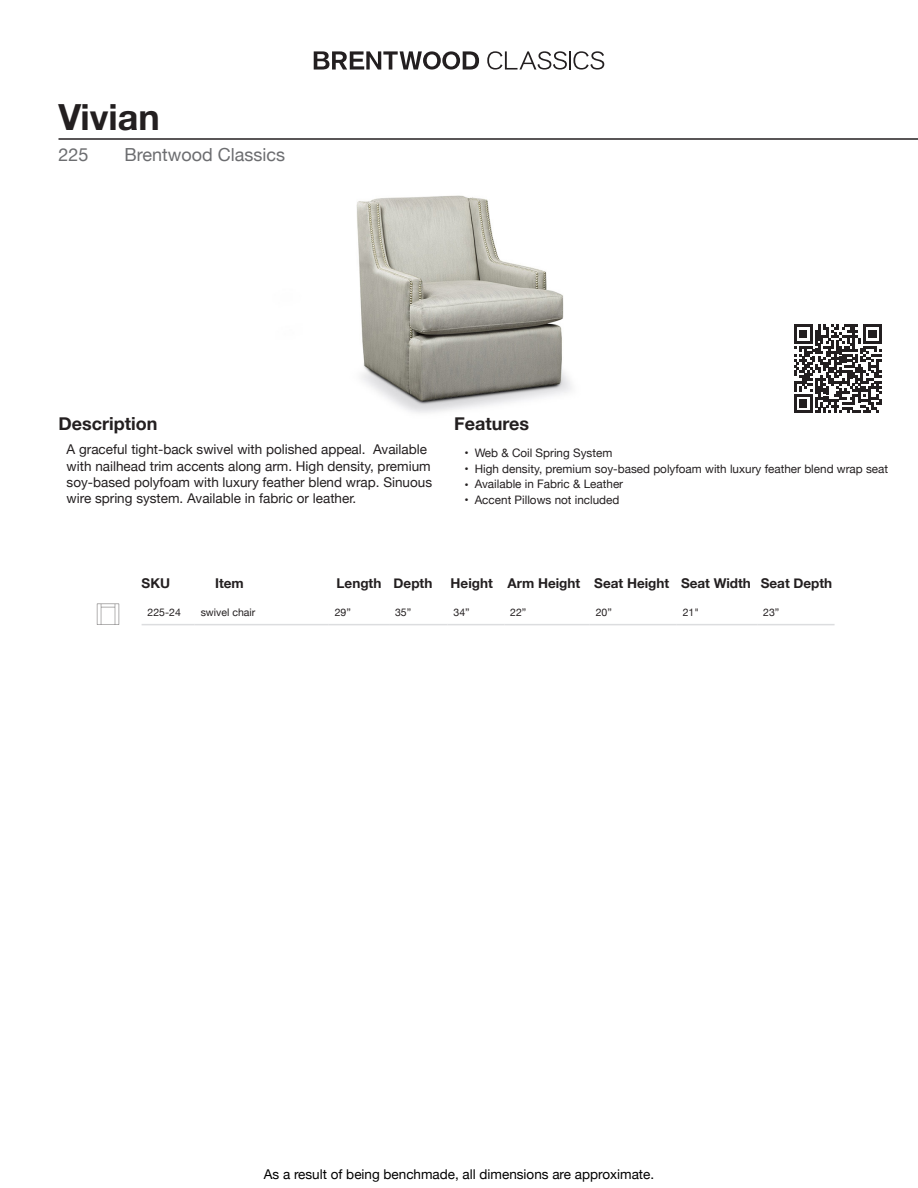
<style>
.page{position:relative;width:918px;height:1188px;background:#fff}
.page>*{position:absolute;margin:0;border:0;box-sizing:border-box;transform-origin:0 0}
.t1{font:700 36px "Helvetica Neue";color:#231f20}
.t2{font:18px "Helvetica Neue";color:#6c6d70}
.t3{font:700 18px "Helvetica Neue";color:#231f20}
.t4{font:13.5px/16.2px "Helvetica Neue";color:#231f20}
.t5{font:700 13.5px "Helvetica Neue";color:#231f20}
.t6{font:13.5px "Helvetica Neue";color:#000}
.t7{font:12px "Helvetica Neue";color:#231f20}
.t8{font:11.7px "Helvetica Neue";color:#231f20}
.t9{font:10.5px "Helvetica Neue";color:#231f20}
</style>
<div class="page">
<svg style="left:314px;top:51px;width:165px;height:19px"></svg>
<svg style="left:487px;top:51px;width:117px;height:19px"></svg>
<hr style="left:58px;top:138px;width:860px;height:2px;background:#231f20">
<img style="left:356px;top:195px;width:216px;height:218px">
<svg style="left:794px;top:325px;width:88px;height:88px"></svg>
<img style="left:96px;top:603px;width:24px;height:22px">
<hr style="left:142px;top:624px;width:53px;height:1px;background:#dcdddf">
<hr style="left:195px;top:624px;width:134px;height:1px;background:#dcdddf">
<hr style="left:329px;top:624px;width:60px;height:1px;background:#dcdddf">
<hr style="left:389px;top:624px;width:59px;height:1px;background:#dcdddf">
<hr style="left:448px;top:624px;width:56px;height:1px;background:#dcdddf">
<hr style="left:504px;top:624px;width:86px;height:1px;background:#dcdddf">
<hr style="left:590px;top:624px;width:87px;height:1px;background:#dcdddf">
<hr style="left:677px;top:624px;width:80px;height:1px;background:#dcdddf">
<hr style="left:757px;top:624px;width:78px;height:1px;background:#dcdddf">
<p class="t1" style="left:58px;top:89px;width:103px">Vivian</p>
<p class="t2" style="left:58px;top:141px;width:32px">225</p>
<p class="t2" style="left:124px;top:141px;width:162px">Brentwood Classics</p>
<p class="t3" style="left:58px;top:409px;width:100px">Description</p>
<p class="t3" style="left:454px;top:409px;width:77px">Features</p>
<p class="t4" style="left:67px;top:442px;width:367px">A graceful tight-back swivel with polished appeal. Available with nailhead trim accents along arm. High density, premium soy-based polyfoam with luxury feather blend wrap. Sinuous wire spring system. Available in fabric or leather.</p>
<p class="t7" style="left:464px;top:444px;width:6px">•</p>
<p class="t8" style="left:475px;top:444px;width:139px">Web &amp; Coil Spring System</p>
<p class="t8" style="left:475px;top:476px;width:150px">Available in Fabric &amp; Leather</p>
<p class="t8" style="left:475px;top:460px;width:415px">High density, premium soy-based polyfoam with luxury feather blend wrap seat</p>
<p class="t8" style="left:475px;top:491px;width:146px">Accent Pillows not included</p>
<p class="t7" style="left:464px;top:460px;width:6px">•</p>
<p class="t7" style="left:464px;top:491px;width:6px">•</p>
<p class="t7" style="left:464px;top:476px;width:6px">•</p>
<p class="t5" style="left:142px;top:573px;width:30px">SKU</p>
<p class="t5" style="left:215px;top:573px;width:30px">Item</p>
<p class="t5" style="left:337px;top:573px;width:46px">Length</p>
<p class="t5" style="left:394px;top:573px;width:40px">Depth</p>
<p class="t5" style="left:451px;top:573px;width:44px">Height</p>
<p class="t5" style="left:508px;top:573px;width:74px">Arm Height</p>
<p class="t5" style="left:594px;top:573px;width:77px">Seat Height</p>
<p class="t5" style="left:681px;top:573px;width:71px">Seat Width</p>
<p class="t5" style="left:761px;top:573px;width:73px">Seat Depth</p>
<p class="t9" style="left:148px;top:604px;width:35px">225-24</p>
<p class="t9" style="left:201px;top:604px;width:56px">swivel chair</p>
<p class="t9" style="left:335px;top:604px;width:18px">29”</p>
<p class="t9" style="left:395px;top:604px;width:18px">35”</p>
<p class="t9" style="left:454px;top:604px;width:18px">34”</p>
<p class="t9" style="left:510px;top:604px;width:18px">22”</p>
<p class="t9" style="left:596px;top:604px;width:18px">20”</p>
<p class="t9" style="left:683px;top:604px;width:18px">21"</p>
<p class="t9" style="left:763px;top:604px;width:18px">23”</p>
<p class="t6" style="left:264px;top:1165px;width:392px">As a result of being benchmade, all dimensions are approximate.</p>
</div>
